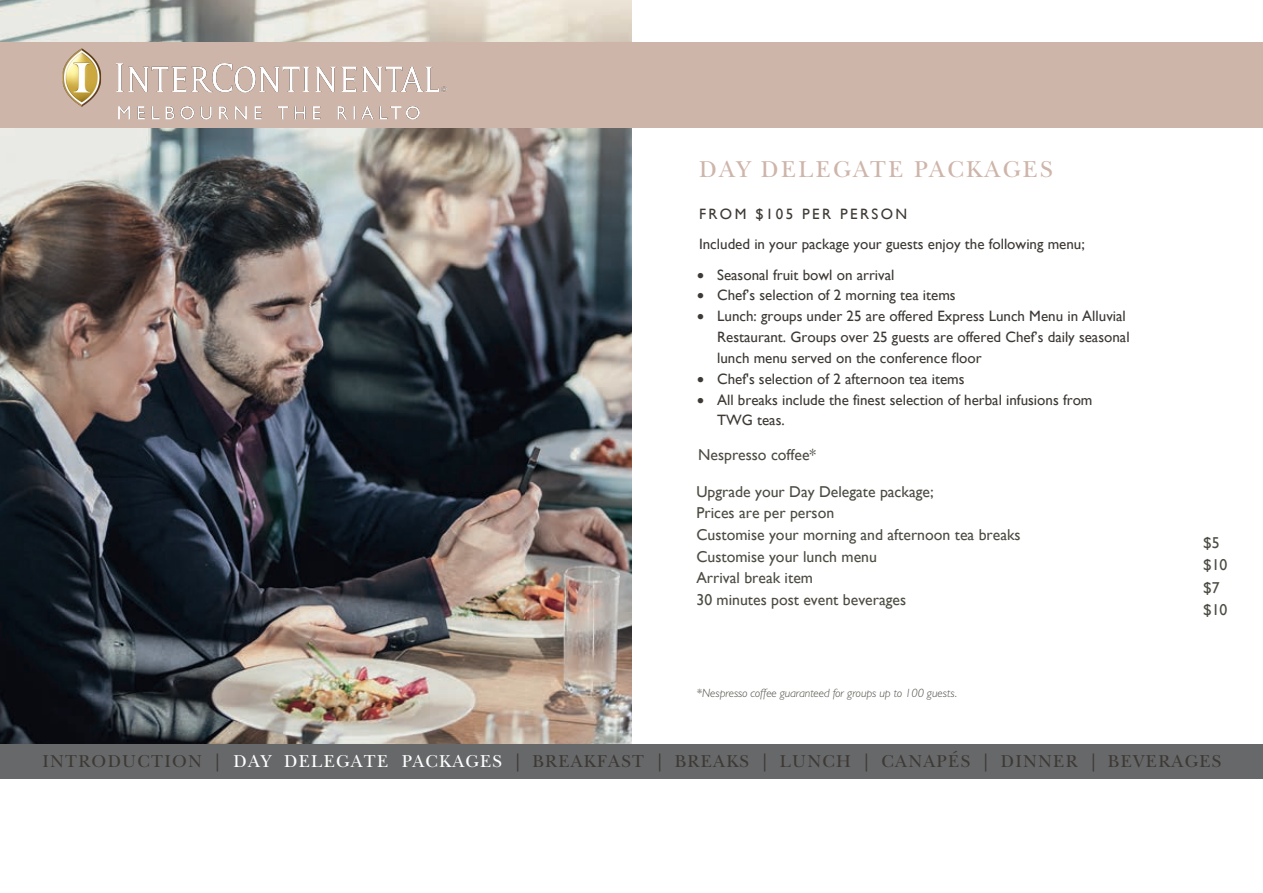
<style>
.page{position:relative;width:1263px;height:893px;background:#fff}
.page>*{position:absolute;margin:0;border:0;box-sizing:border-box;transform-origin:0 0}
.t1{font:24px "New Baskerville";letter-spacing:.1em;color:#ceb4a9}
.t2{font:18px "New Baskerville";letter-spacing:.07em;color:#3d3935}
.t3{font:15.75px/21.6px "Gill Sans";color:#4c4b43}
.t4{font:15px/20.9px "Gill Sans";color:#3d3935}
.t5{font:italic 300 12px "Gill Sans MT Pro";color:#4c4b43}
.s1{color:#fff}
</style>
<div class="page">
<img style="left:0;top:0;width:632px;height:744px">
<div style="left:0;top:744px;width:1263px;height:34px;background:#676869"></div>
<div style="left:0;top:43px;width:1263px;height:85px;background:#ceb5a9"></div>
<img style="left:62px;top:48px;width:385px;height:72px">
<h1 class="t1" style="left:699px;top:155px;width:355px">DAY DELEGATE PACKAGES</h1>
<p class="t4" style="left:699px;top:199px;width:387px;line-height:30px">FROM $105 PER PERSON<br>Included in your package your guests enjoy the following menu;</p>
<p class="t4" style="left:697px;top:264px;width:199px">• Seasonal fruit bowl on arrival</p>
<p class="t4" style="left:697px;top:285px;width:260px">• Chef’s selection of 2 morning tea items</p>
<p class="t4" style="left:717px;top:306px;width:414px;text-indent:-20px">• Lunch: groups under 25 are offered Express Lunch Menu in Alluvial<br>Restaurant. Groups over 25 guests are offered Chef’s daily seasonal lunch menu served on the conference floor</p>
<p class="t4" style="left:697px;top:369px;width:269px">• Chef's selection of 2 afternoon tea items</p>
<p class="t4" style="left:717px;top:389px;width:377px;text-indent:-20px">• All breaks include the finest selection of herbal infusions from<br>TWG teas.</p>
<p class="t3" style="left:698px;top:444px;width:119px">Nespresso coffee*</p>
<p class="t3" style="left:696px;top:481px;width:326px">Upgrade your Day Delegate package;<br>Prices are per person<br>Customise your morning and afternoon tea breaks<br>Customise your lunch menu<br>Arrival break item<br>30 minutes post event beverages</p>
<p class="t5" style="left:696px;top:686px;width:262px">*Nespresso coffee guaranteed for groups up to 100 guests.</p>
<p class="t3" style="left:1203px;top:532px;width:26px;line-height:22.5px">$5 $10 $7 $10</p>
<p class="t2" style="left:43px;top:751px;width:1180px">INTRODUCTION | <span class="s1">DAY DELEGATE PACKAGES</span> | BREAKFAST | BREAKS | LUNCH | CANAPÉS | DINNER | BEVERAGES</p>
</div>
